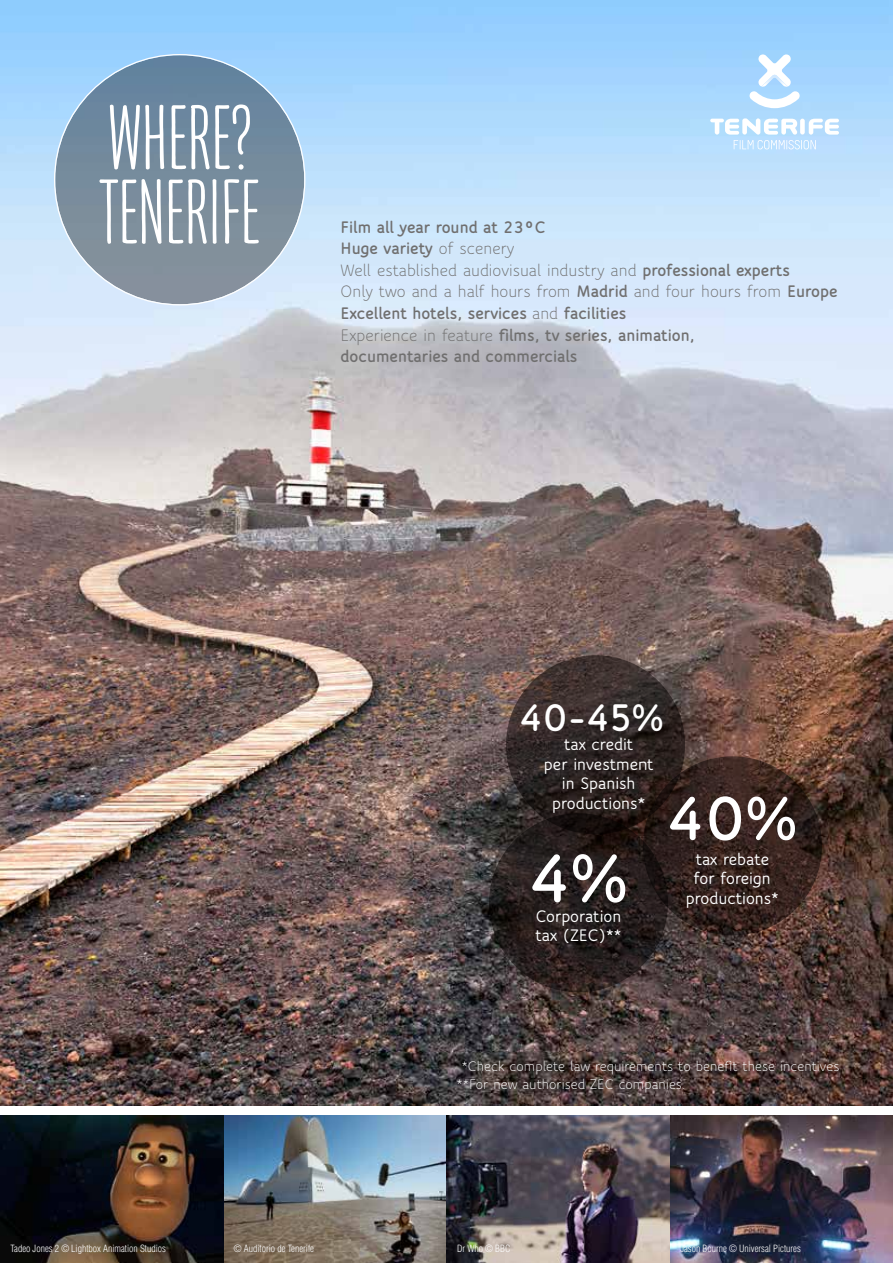
<style>
.page{position:relative;width:893px;height:1263px;background:#fff}
.page>*{position:absolute;margin:0;border:0;box-sizing:border-box;transform-origin:0 0}
.t1{font:89.55px/74.4px "Hand Gothic";color:#fff}
.t2{font:800 74.55px "Speak OT";color:#fff}
.t3{font:800 67.2px "Speak OT";color:#fff}
.t4{font:800 41.4px "Speak OT";color:#fff}
.t5{font:800 18px/21.6px "Speak OT";color:#706f6f}
.t6{font:700 18px/19.5px "Speak OT";color:#fff;text-align:center}
.t7{font:15px/18px "Speak OT";color:#fff}
.t8{font:300 condensed 9.75px "Helvetica LT Std";color:#fff}
.s1{font-weight:400}
</style>
<div class="page">
<img style="left:0;top:0;width:893px;height:1106px">
<img style="left:449px;top:1115px;width:444px;height:148px">
<img style="left:0;top:1115px;width:449px;height:148px">
<svg style="left:710px;top:118px;width:129px;height:31px"></svg>
<svg style="left:749px;top:54px;width:51px;height:54px"></svg>
<div style="left:55px;top:55px;width:250px;height:250px;background:linear-gradient(to bottom,#61829e,#8e979f);border-radius:50%"></div>
<div style="left:453px;top:1055px;width:397px;height:47px;background:#000;opacity:.75"></div>
<svg style="left:506px;top:655px;width:179px;height:179px;background:#312726"></svg>
<svg style="left:643px;top:756px;width:179px;height:179px;background:#33221d"></svg>
<svg style="left:489px;top:813px;width:179px;height:179px;background:#241c1b"></svg>
<h1 class="t1" style="left:99px;top:104px;width:162px">WHERE?<br>TENERIFE</h1>
<p class="t5" style="left:341px;top:216px;width:498px">Film all year round at 23ºC<br>Huge variety <span class="s1">of scenery<br>Well established audiovisual industry and</span> professional experts<br><span class="s1">Only two and a half hours from</span> Madrid <span class="s1">and four hours from</span> Europe Excellent hotels, services <span class="s1">and</span> facilities<br><span class="s1">Experience in feature</span> films, tv series, animation,<br>documentaries and commercials</p>
<h3 class="t4" style="left:518px;top:693px;width:147px">40-45%</h3>
<p class="t6" style="left:544px;top:735px;width:111px">tax credit<br>per investment in Spanish productions*</p>
<h2 class="t2" style="left:527px;top:834px;width:103px">4%</h2>
<p class="t6" style="left:535px;top:906px;width:88px;text-align:left">Corporation tax (ZEC)**</p>
<h3 class="t3" style="left:665px;top:779px;width:135px">40%</h3>
<p class="t6" style="left:686px;top:849px;width:95px">tax rebate for foreign productions*</p>
<p class="t7" style="left:456px;top:1057px;width:384px;text-indent:5px">*Check complete law requirements to benefit these incentives **For new authorised ZEC companies.</p>
<p class="t8" style="left:11px;top:1243px;width:157px">Tadeo Jones 2 © Lightbox Animation Studios</p>
<p class="t8" style="left:234px;top:1243px;width:82px">© Auditorio de Tenerife</p>
<p class="t8" style="left:457px;top:1243px;width:55px">Dr Who © BBC</p>
<p class="t8" style="left:680px;top:1243px;width:122px">Jason Bourne © Universal Pictures</p>
</div>
